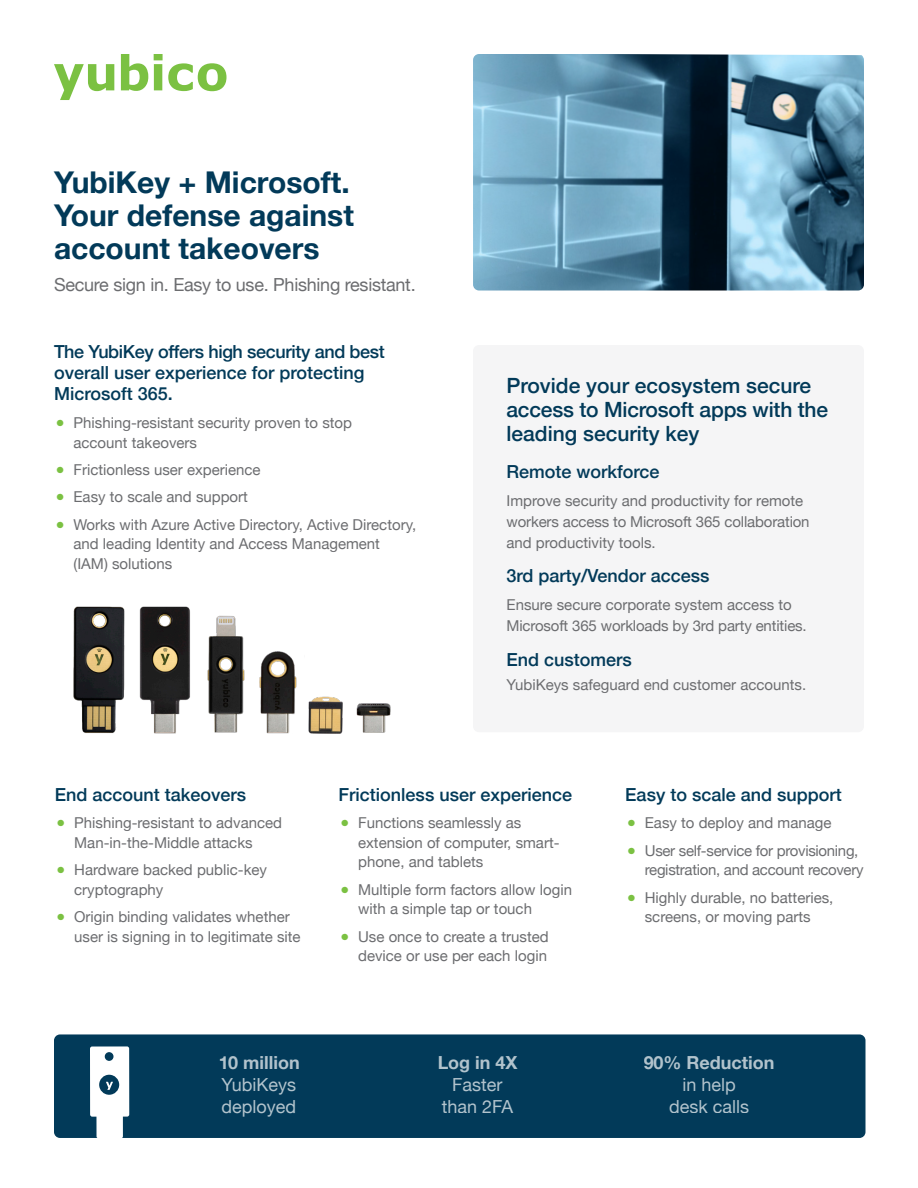
<style>
.page{position:relative;width:918px;height:1188px;background:#fff}
.page>*{position:absolute;margin:0;border:0;box-sizing:border-box;transform-origin:0 0}
.t1{font:700 30px/33px "Helvetica Neue";color:#023a59}
.sub{font:500 21px/24px "Helvetica Neue";color:#023a59}
.sub-2{font:500 18px/21px "Helvetica Neue";color:#023a59}
.t2{font:18px/21.6px "Helvetica Neue";color:#fff;text-align:center}
.t3{font:18px "Helvetica Neue";letter-spacing:-.015em;color:#6c6d70}
.t4{font:700 18px "Helvetica Neue";color:#fff}
.bullet{font:15px/19.5px "Helvetica Neue";color:#6c6d70}
.body{font:15px/21px "Helvetica Neue";color:#6c6d70}
.bullet-2{font:15px/19.5px "Helvetica Neue";letter-spacing:-.02em;color:#6c6d70}
.s1{color:#7bc142}
</style>
<div class="page">
<svg style="left:54px;top:64px;width:60px;height:36px"></svg>
<svg style="left:121px;top:54px;width:27px;height:37px"></svg>
<svg style="left:154px;top:54px;width:72px;height:37px"></svg>
<div style="left:54px;top:1034px;width:812px;height:104px;background:#023a59;border-radius:6px"></div>
<svg style="left:90px;top:1046px;width:39px;height:92px"></svg>
<div style="left:473px;top:345px;width:391px;height:387px;background:#f5f5f6;border-radius:6px"></div>
<img style="left:473px;top:54px;width:391px;height:237px">
<img style="left:73px;top:606px;width:318px;height:128px">
<p class="t1" style="left:54px;top:167px;width:297px">YubiKey + Microsoft.</p>
<p class="t1" style="left:54px;top:200px;width:302px">Your defense against account takeovers</p>
<p class="t3" style="left:54px;top:271px;width:363px">Secure sign in. Easy to use. Phishing resistant.</p>
<p class="sub-2" style="left:54px;top:340px;width:332px">The YubiKey offers high security and best overall user experience for protecting<br>Microsoft 365.</p>
<p class="bullet" style="left:74px;top:414px;width:280px;text-indent:-18px"><span class="s1">●</span> Phishing-resistant security proven to stop account takeovers</p>
<p class="bullet" style="left:56px;top:461px;width:207px"><span class="s1">●</span> Frictionless user experience</p>
<p class="bullet" style="left:56px;top:488px;width:194px"><span class="s1">●</span> Easy to scale and support</p>
<p class="bullet" style="left:74px;top:516px;width:344px;text-indent:-18px"><span class="s1">●</span> Works with Azure Active Directory, Active Directory, and leading Identity and Access Management (IAM) solutions</p>
<p class="sub" style="left:507px;top:372px;width:323px">Provide your ecosystem secure access to Microsoft apps with the leading security key</p>
<p class="sub-2" style="left:507px;top:460px;width:155px">Remote workforce</p>
<p class="body" style="left:507px;top:491px;width:305px">Improve security and productivity for remote workers access to Microsoft 365 collaboration and productivity tools.</p>
<p class="sub-2" style="left:507px;top:564px;width:205px">3rd party/Vendor access</p>
<p class="body" style="left:507px;top:595px;width:302px">Ensure secure corporate system access to<br>Microsoft 365 workloads by 3rd party entities.</p>
<p class="sub-2" style="left:507px;top:647px;width:127px">End customers</p>
<p class="body" style="left:507px;top:675px;width:301px">YubiKeys safeguard end customer accounts.</p>
<p class="sub-2" style="left:55px;top:782px;width:193px">End account takeovers</p>
<p class="bullet" style="left:74px;top:814px;width:209px;text-indent:-18px"><span class="s1">●</span> Phishing-resistant to advanced<br>Man-in-the-Middle attacks</p>
<p class="bullet" style="left:74px;top:861px;width:194px;text-indent:-18px"><span class="s1">●</span> Hardware backed public-key cryptography</p>
<p class="bullet" style="left:74px;top:908px;width:228px;text-indent:-18px"><span class="s1">●</span> Origin binding validates whether user is signing in to legitimate site</p>
<p class="t4" style="left:218px;top:1049px;width:83px">10 million</p>
<p class="t2" style="left:222px;top:1075px;width:76px;text-align:left">YubiKeys deployed</p>
<p class="sub-2" style="left:339px;top:782px;width:235px">Frictionless user experience</p>
<p class="bullet" style="left:358px;top:814px;width:203px;text-indent:-18px"><span class="s1">●</span> Functions seamlessly as extension of computer, smart&shy;phone, and tablets</p>
<p class="bullet" style="left:358px;top:881px;width:215px;text-indent:-18px"><span class="s1">●</span> Multiple form factors allow login with a simple tap or touch</p>
<p class="bullet" style="left:340px;top:928px;width:210px;text-align:right"><span class="s1">●</span> Use once to create a trusted device or use per each login</p>
<p class="t4" style="left:437px;top:1049px;width:82px">Log in 4X</p>
<p class="t2" style="left:442px;top:1075px;width:73px">Faster than 2FA</p>
<p class="sub-2" style="left:625px;top:782px;width:218px">Easy to scale and support</p>
<p class="bullet" style="left:627px;top:814px;width:206px"><span class="s1">●</span> Easy to deploy and manage</p>
<p class="bullet-2" style="left:645px;top:842px;width:220px;text-indent:-18px"><span class="s1">●</span> User self-service for provisioning, registration, and account recovery</p>
<p class="bullet" style="left:627px;top:889px;width:208px;text-align:center"><span class="s1">●</span> Highly durable, no batteries, screens, or moving parts</p>
<p class="t4" style="left:644px;top:1049px;width:133px">90% Reduction</p>
<p class="t2" style="left:669px;top:1075px;width:82px">in help desk calls</p>
</div>
